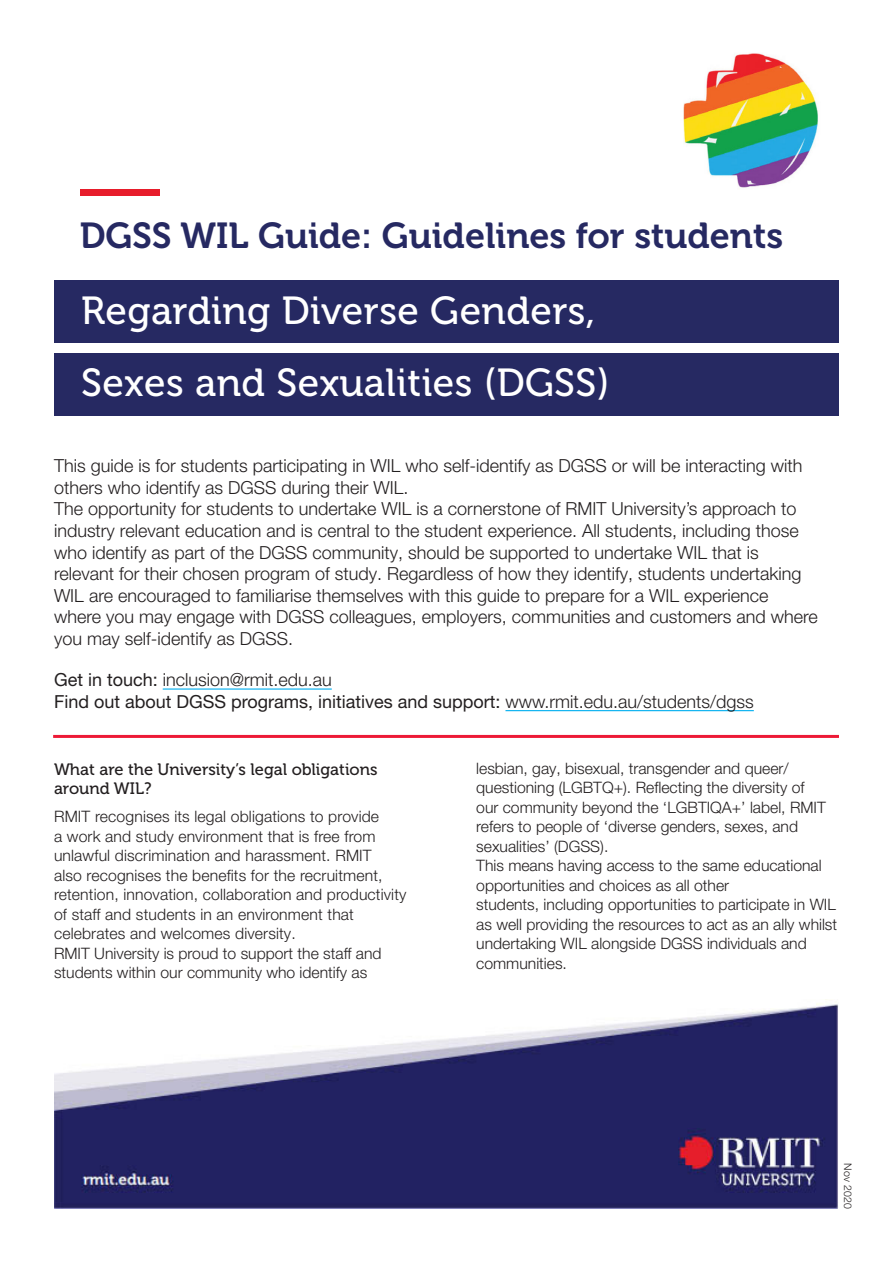
<style>
.page{position:relative;width:893px;height:1263px;background:#fff}
.page>*{position:absolute;margin:0;border:0;box-sizing:border-box;transform-origin:0 0}
.big_heading{font:39px "Museo 500";letter-spacing:.01em;color:#fff}
.big_heading-2{font:36px "Museo 700";color:#262962}
.t1{font:300 18px/21.6px "Helvetica Neue LT Pro";color:#231f20}
.t2{font:18px "Helvetica Neue LT Pro";color:#231f20}
.heading{font:16.5px/19.8px "Museo 500";color:#231f20}
.t3{font:300 15.75px/19.5px "Helvetica Neue LT Pro";color:#231f20}
.t4{font:300 10.5px "Helvetica Neue LT Pro";letter-spacing:.02em;color:#231f20}
.s1{font-weight:400}
.s2{font-weight:300}
</style>
<div class="page">
<div style="left:54px;top:353px;width:785px;height:62px;background:#262962"></div>
<div style="left:54px;top:281px;width:785px;height:62px;background:#262962"></div>
<img style="left:683px;top:53px;width:135px;height:135px">
<img style="left:54px;top:999px;width:784px;height:209px">
<img style="left:81px;top:189px;width:78px;height:7px">
<hr style="left:163px;top:688px;width:169px;height:2px;background:#00aeef">
<hr style="left:505px;top:710px;width:249px;height:1px;background:#00aeef">
<hr style="left:53px;top:735px;width:786px;height:3px;background:#ed1a36">
<p class="big_heading-2" style="left:80px;top:216px;width:705px">DGSS WIL Guide: Guidelines for students</p>
<p class="big_heading" style="left:81px;top:289px;width:515px">Regarding Diverse Genders,</p>
<p class="big_heading" style="left:81px;top:361px;width:530px">Sexes and Sexualities (DGSS)</p>
<p class="t1" style="left:54px;top:454px;width:750px">This guide is for students participating in WIL who self-identify as DGSS or will be interacting with others who identify as DGSS during their WIL.</p>
<p class="t1" style="left:54px;top:498px;width:746px">The opportunity for students to undertake WIL is a cornerstone of RMIT University’s approach to industry relevant education and is central to the student experience. All students, including those who identify as part of the DGSS community, should be supported to undertake WIL that is</p>
<p class="t1" style="left:54px;top:562px;width:765px">relevant for their chosen program of study. Regardless of how they identify, students undertaking WIL are encouraged to familiarise themselves with this guide to prepare for a WIL experience where you may engage with DGSS colleagues, employers, communities and customers and where you may self-identify as DGSS.</p>
<p class="t1" style="left:54px;top:668px;width:279px"><span class="s1">Get in touch:</span> inclusion@rmit.edu.au</p>
<p class="t2" style="left:54px;top:690px;width:701px">Find out about DGSS programs, initiatives and support: <span class="s2">www.rmit.edu.au/students/dgss</span></p>
<p class="heading" style="left:54px;top:759px;width:325px">What are the University’s legal obligations around WIL?</p>
<p class="t3" style="left:54px;top:807px;width:354px">RMIT recognises its legal obligations to provide<br>a work and study environment that is free from unlawful discrimination and harassment. RMIT<br>also recognises the benefits for the recruitment, retention, innovation, collaboration and productivity of staff and students in an environment that celebrates and welcomes diversity.</p>
<p class="t3" style="left:54px;top:943px;width:329px">RMIT University is proud to support the staff and students within our community who identify as</p>
<p class="t3" style="left:476px;top:758px;width:351px">lesbian, gay, bisexual, transgender and queer/ questioning (LGBTQ+). Reflecting the diversity of our community beyond the ‘LGBTIQA+’ label, RMIT refers to people of ‘diverse genders, sexes, and sexualities’ (DGSS).</p>
<p class="t3" style="left:476px;top:855px;width:347px">This means having access to the same educational opportunities and choices as all other</p>
<p class="t3" style="left:476px;top:894px;width:362px">students, including opportunities to participate in WIL as well providing the resources to act as an ally whilst undertaking WIL alongside DGSS individuals and communities.</p>
<p class="t4" style="left:854px;top:1163px;width:47px;rotate:90deg">Nov 2020</p>
</div>
